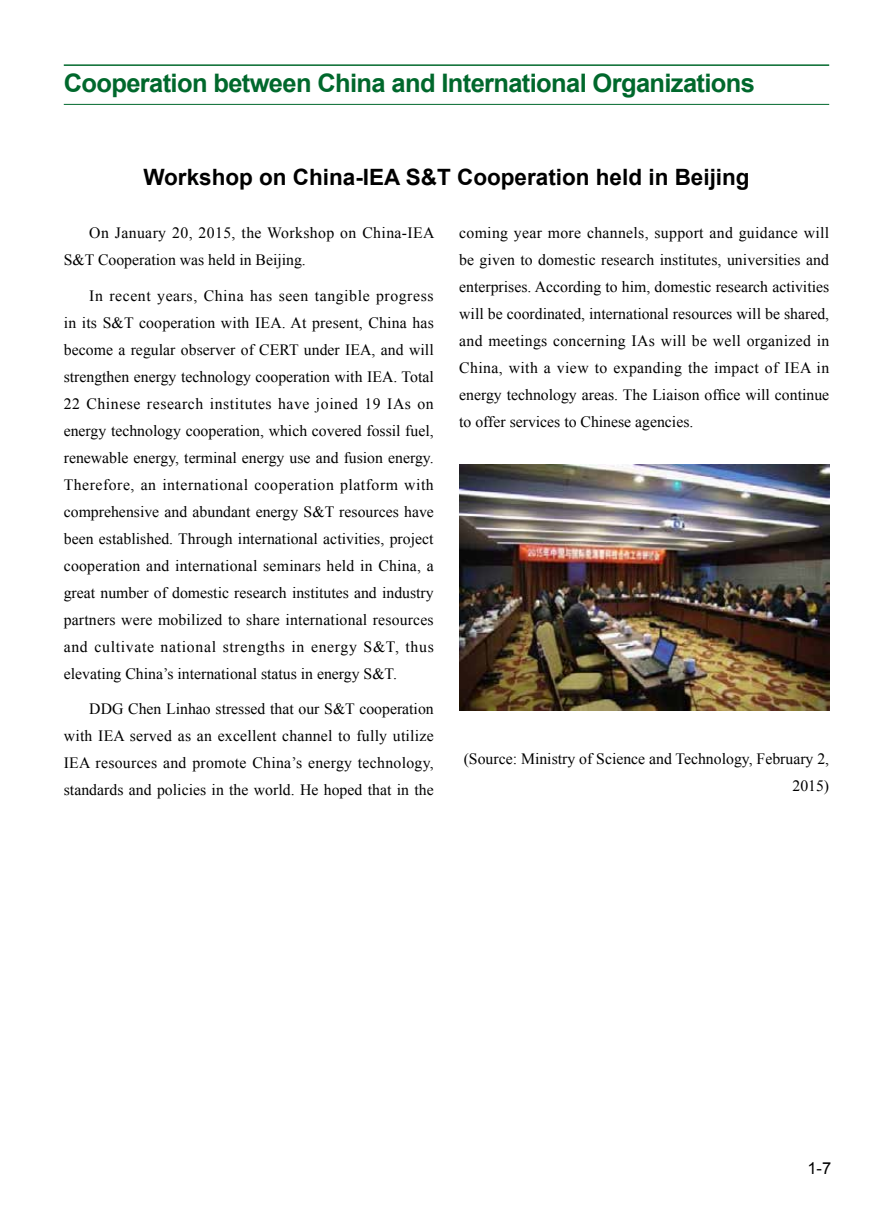
<style>
.page{position:relative;width:893px;height:1212px;background:#fff}
.page>*{position:absolute;margin:0;border:0;box-sizing:border-box;transform-origin:0 0}
.t1{font:700 25.5px "Arial";letter-spacing:-.025em;color:#00682c}
.t2{font:700 22.5px "Arial";color:#000}
.t3{font:16.5px "Arial";color:#000}
.t4{font:15.75px/27px "Times New Roman";color:#000;text-align:justify}
.t5{font:15.75px/27px "Times New Roman";letter-spacing:.025em;color:#000}
</style>
<div class="page">
<hr style="left:64px;top:64px;width:765px;height:2px;background:#00682c">
<hr style="left:64px;top:104px;width:765px;height:1px;background:#00682c">
<img style="left:459px;top:464px;width:370px;height:246px">
<h1 class="t1" style="left:64px;top:66px;width:693px">Cooperation between China and International Organizations</h1>
<h2 class="t2" style="left:143px;top:162px;width:608px">Workshop on China-IEA S&amp;T Cooperation held in Beijing</h2>
<p class="t5" style="left:64px;top:219px;width:372px;text-indent:26px">On January 20, 2015, the Workshop on China-IEA<br>S&amp;T Cooperation was held in Beijing.</p>
<p class="t4" style="left:64px;top:282px;width:372px;text-indent:26px">In recent years, China has seen tangible progress in its S&amp;T cooperation with IEA. At present, China has become a regular observer of CERT under IEA, and will strengthen energy technology cooperation with IEA. Total 22 Chinese research institutes have joined 19 IAs on energy technology cooperation, which covered fossil fuel, renewable energy, terminal energy use and fusion energy.<br>Therefore, an international cooperation platform with comprehensive and abundant energy S&amp;T resources have been established. Through international activities, project cooperation and international seminars held in China, a great number of domestic research institutes and industry partners were mobilized to share international resources and cultivate national strengths in energy S&amp;T, thus elevating China’s international status in energy S&amp;T.</p>
<p class="t4" style="left:64px;top:695px;width:371px;text-indent:26px">DDG Chen Linhao stressed that our S&amp;T cooperation with IEA served as an excellent channel to fully utilize IEA resources and promote China’s energy technology, standards and policies in the world. He hoped that in the</p>
<p class="t4" style="left:459px;top:219px;width:371px">coming year more channels, support and guidance will be given to domestic research institutes, universities and enterprises. According to him, domestic research activities will be coordinated, international resources will be shared, and meetings concerning IAs will be well organized in China, with a view to expanding the impact of IEA in energy technology areas. The Liaison office will continue to offer services to Chinese agencies.</p>
<p class="t4" style="left:464px;top:745px;width:367px;text-align:right">(Source: Ministry of Science and Technology, February 2,<br>2015)</p>
<p class="t3" style="left:807px;top:1157px;width:25px">1-7</p>
</div>
